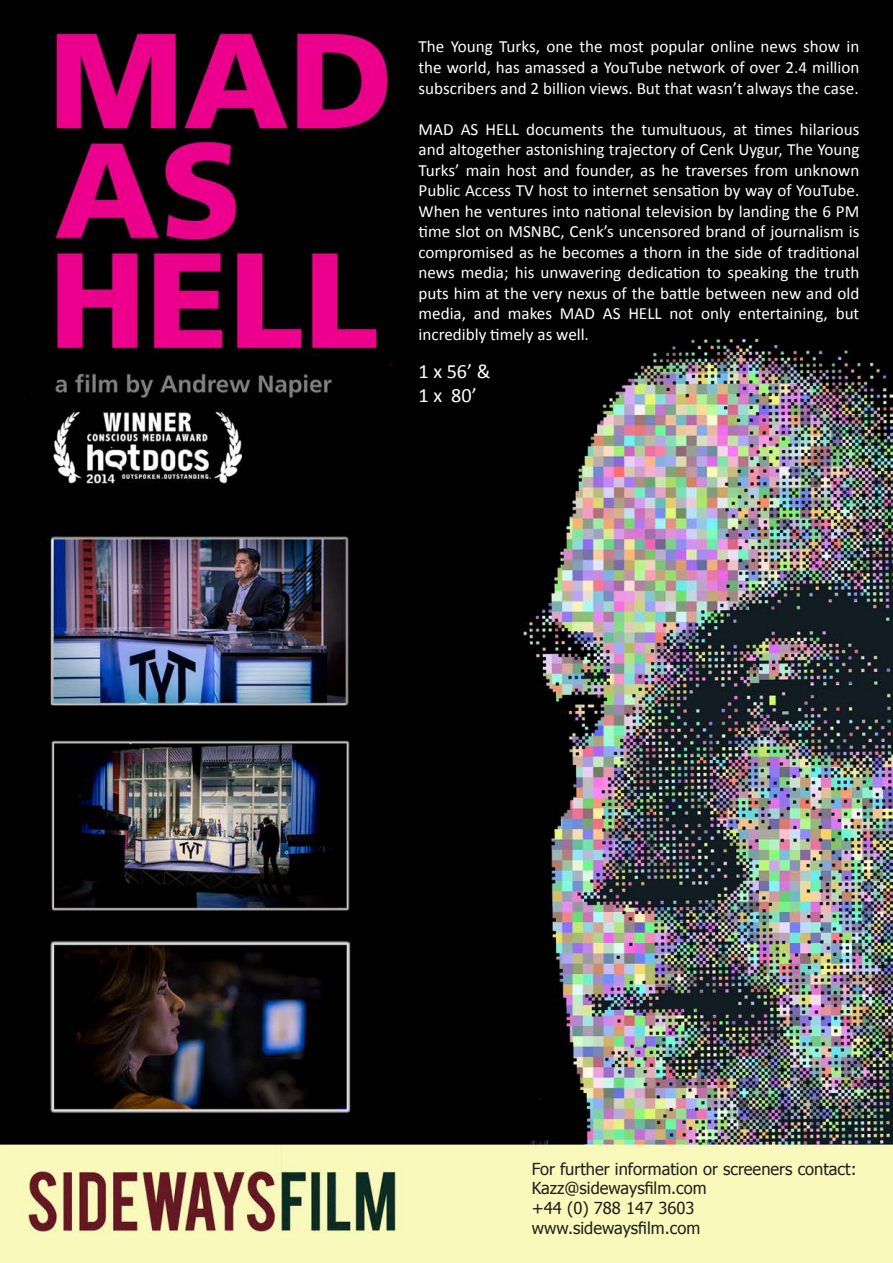
<style>
.page{position:relative;width:893px;height:1263px;background:#fff}
.page>*{position:absolute;margin:0;border:0;box-sizing:border-box;transform-origin:0 0}
.t1{font:20.25px "Calibri";color:#fff}
.t2{font:17.1px/20.5px "Calibri";color:#fff;text-align:justify}
.t3{font:16.5px "Tahoma";color:#231f20}
</style>
<div class="page">
<img style="left:0;top:0;width:893px;height:1263px">
<p class="t2" style="left:418px;top:37px;width:442px">The Young Turks, one the most popular online news show in the world, has amassed a YouTube network of over 2.4 million subscribers and 2 billion views. But that wasn’t always the case.</p>
<p class="t2" style="left:418px;top:119px;width:442px">MAD AS HELL documents the tumultuous, at times hilarious and altogether astonishing trajectory of Cenk Uygur, The Young Turks’ main host and founder, as he traverses from unknown Public Access TV host to internet sensation by way of YouTube.<br>When he ventures into national television by landing the 6 PM time slot on MSNBC, Cenk’s uncensored brand of journalism is compromised as he becomes a thorn in the side of traditional news media; his unwavering dedication to speaking the truth puts him at the very nexus of the battle between new and old media, and makes MAD AS HELL not only entertaining, but incredibly timely as well.</p>
<p class="t1" style="left:418px;top:359px;width:74px">1 x 56’ &amp;</p>
<p class="t1" style="left:418px;top:383px;width:60px">1 x 80’</p>
<p class="t3" style="left:532px;top:1157px;width:326px">For further information or screeners contact:</p>
<p class="t3" style="left:532px;top:1177px;width:176px">Kazz@sidewaysfilm.com</p>
<p class="t3" style="left:532px;top:1197px;width:164px">+44 (0) 788 147 3603</p>
<p class="t3" style="left:532px;top:1217px;width:170px">www.sidewaysfilm.com</p>
</div>
